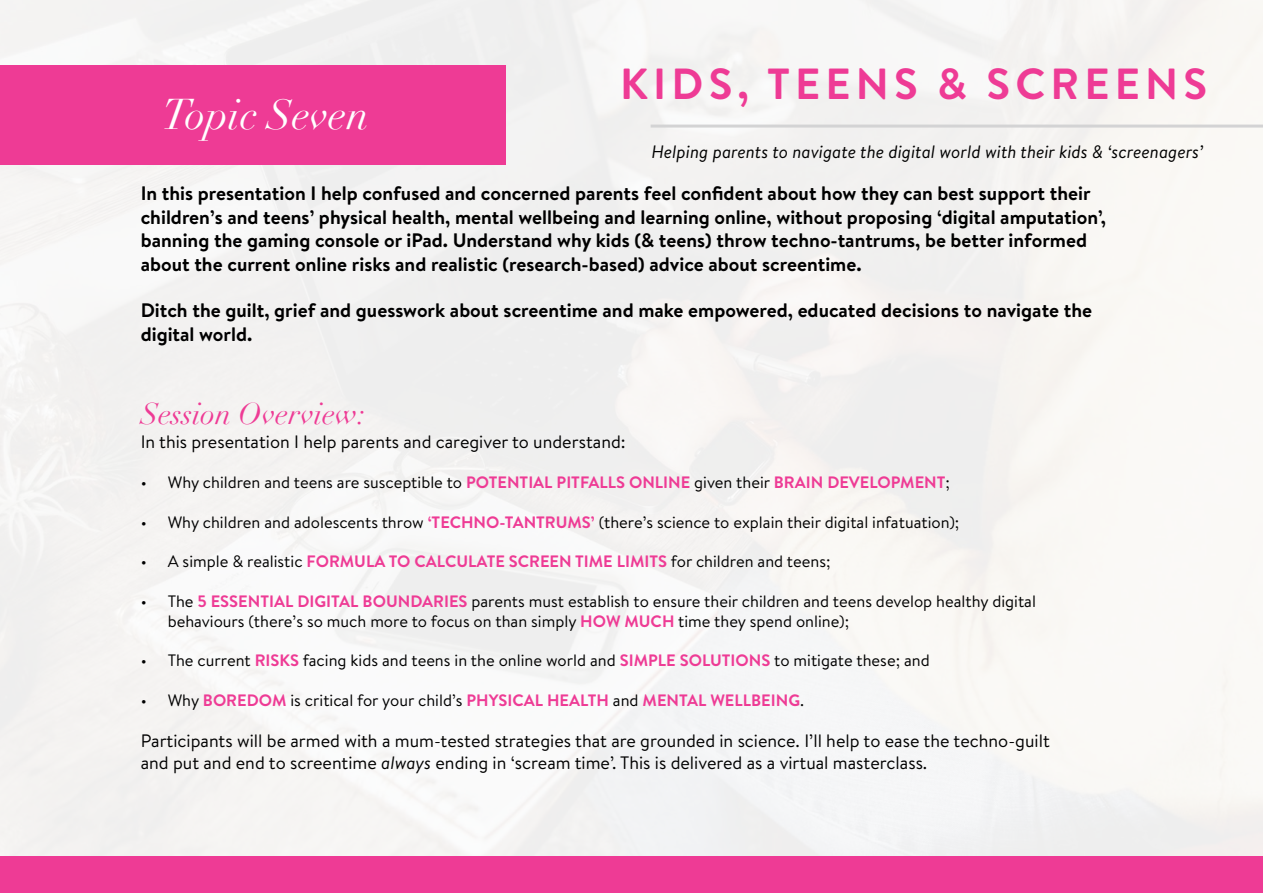
<style>
.page{position:relative;width:1263px;height:893px;background:#fff}
.page>*{position:absolute;margin:0;border:0;box-sizing:border-box;transform-origin:0 0}
.t1{font:700 43.5px "Brandon Text";letter-spacing:.12em;color:#ee3b95}
.t2{font:italic 42px "Didot";color:#fff}
.t3{font:italic 30px "Didot";color:#ee3b95}
.t4{font:700 19.5px/23.4px "Brandon Text";color:#000}
.t5{font:18px/21.6px "Brandon Text";color:#000}
.t6{font:italic 18px "Brandon Text";color:#000}
.t7{font:16.5px/19.8px "Brandon Text";color:#000}
.t8{font:700 16.5px "Brandon Text";color:#ee3b95}
.s1{font-weight:700;color:#ee3b95}
.s2{font-weight:400;color:#000}
.s3{font-style:italic}
</style>
<div class="page">
<div style="left:0;top:0;width:1263px;height:857px;background:#f5f4f3"></div>
<div style="left:0;top:65px;width:505px;height:99px;background:#ee3b95"></div>
<hr style="left:651px;top:125px;width:612px;height:3px;background:#d3d3d4">
<div style="left:0;top:857px;width:1263px;height:36px;background:#ee3b95"></div>
<h2 class="t2" style="left:162px;top:88px;width:208px">Topic Seven</h2>
<h1 class="t1" style="left:620px;top:53px;width:589px">KIDS, TEENS &amp; SCREENS</h1>
<p class="t6" style="left:652px;top:139px;width:553px">Helping parents to navigate the digital world with their kids &amp; ‘screenagers’</p>
<p class="t4" style="left:141px;top:181px;width:967px">In this presentation I help confused and concerned parents feel confident about how they can best support their children’s and teens’ physical health, mental wellbeing and learning online, without proposing ‘digital amputation’, banning the gaming console or iPad. Understand why kids (&amp; teens) throw techno-tantrums, be better informed about the current online risks and realistic (research-based) advice about screentime.</p>
<p class="t4" style="left:141px;top:298px;width:953px">Ditch the guilt, grief and guesswork about screentime and make empowered, educated decisions to navigate the digital world.</p>
<h3 class="t3" style="left:141px;top:395px;width:226px">Session Overview:</h3>
<p class="t5" style="left:141px;top:431px;width:486px">In this presentation I help parents and caregiver to understand:</p>
<p class="t7" style="left:141px;top:472px;width:811px">• Why children and teens are susceptible to <span class="s1">POTENTIAL PITFALLS ONLINE</span> given their <span class="s1">BRAIN DEVELOPMENT</span>;</p>
<p class="t7" style="left:141px;top:511px;width:820px">• Why children and adolescents throw <span class="s1">‘TECHNO-TANTRUMS’</span> (there’s science to explain their digital infatuation);</p>
<p class="t7" style="left:141px;top:551px;width:691px">• A simple &amp; realistic <span class="s1">FORMULA TO CALCULATE SCREEN TIME LIMITS</span> for children and teens;</p>
<p class="t7" style="left:168px;top:591px;width:870px;text-indent:-27px">• The <span class="s1">5 ESSENTIAL DIGITAL BOUNDARIES</span> parents must establish to ensure their children and teens develop healthy digital behaviours (there’s so much more to focus on than simply <span class="s1">HOW MUCH</span> time they spend online);</p>
<p class="t7" style="left:141px;top:650px;width:791px">• The current <span class="s1">RISKS</span> facing kids and teens in the online world and <span class="s1">SIMPLE SOLUTIONS</span> to mitigate these; and</p>
<p class="t8" style="left:141px;top:689px;width:665px"><span class="s2">• Why</span> BOREDOM <span class="s2">is critical for your child’s</span> PHYSICAL HEALTH <span class="s2">and</span> MENTAL WELLBEING<span class="s2">.</span></p>
<p class="t5" style="left:141px;top:730px;width:911px">Participants will be armed with a mum-tested strategies that are grounded in science. I’ll help to ease the techno-guilt and put and end to screentime <span class="s3">always</span> ending in ‘scream time’. This is delivered as a virtual masterclass.</p>
</div>
